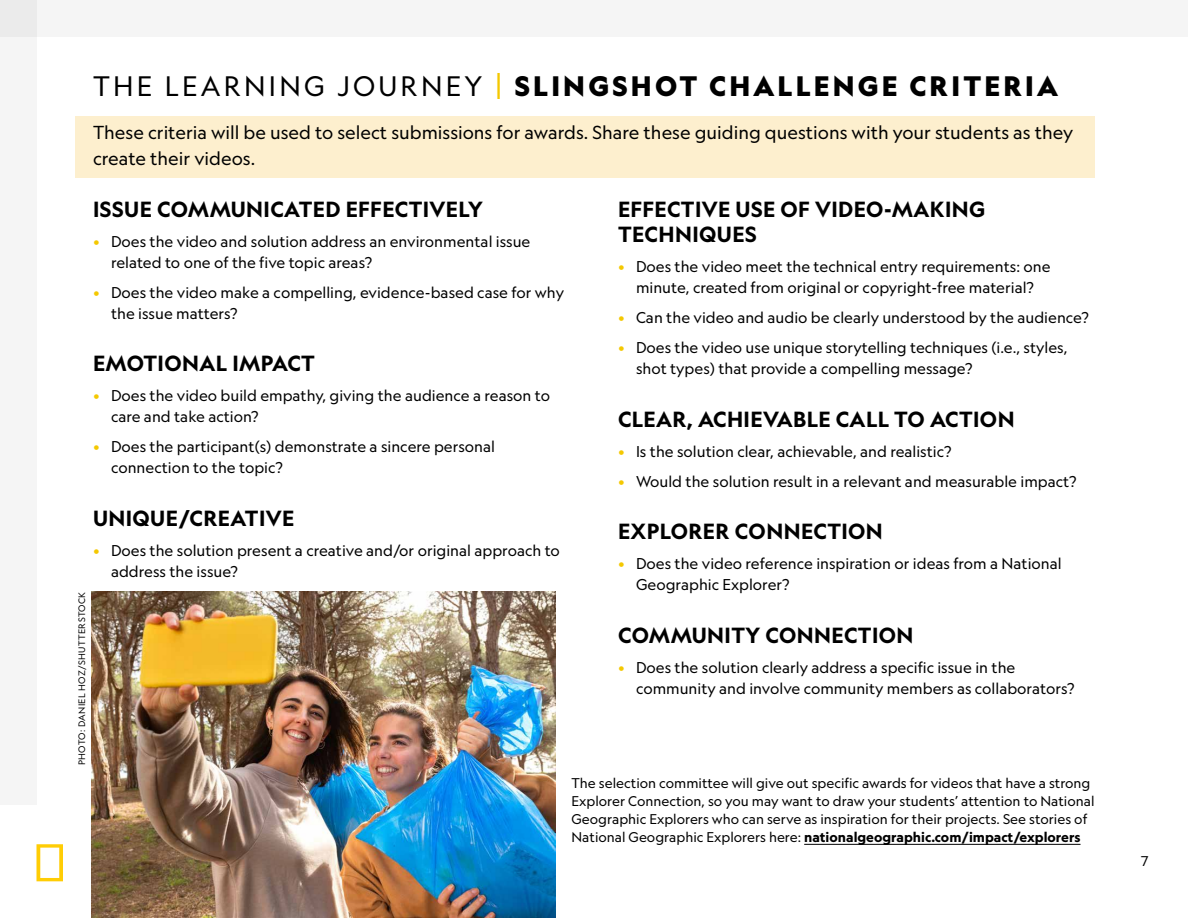
<style>
.page{position:relative;width:1188px;height:918px;background:#fff}
.page>*{position:absolute;margin:0;border:0;box-sizing:border-box;transform-origin:0 0}
.t1{font:900 27px "Geograph";letter-spacing:.12em;color:#000}
.t2{font:700 21px/25.5px "Geograph";letter-spacing:.02em;color:#000}
.t3{font:18px/25.5px "Geograph";color:#000}
.t4{font:15px/21px "Geograph";color:#000}
.t5{font:13.5px/18px "Geograph";color:#000}
.t6{font:9px "Geograph";letter-spacing:.04em;color:#000}
.s1{font-weight:400}
.s2{font-weight:400;font-size:35.7px;color:#f4c801}
.s3{color:#f4c801}
.s4{font-weight:700}
</style>
<div class="page">
<svg style="left:36px;top:844px;width:27px;height:37px"></svg>
<div style="left:0;top:0;width:38px;height:806px;background:#f5f5f5"></div>
<div style="left:0;top:0;width:1188px;height:38px;background:#f5f5f5"></div>
<div style="left:75px;top:116px;width:1020px;height:62px;background:#fdefce"></div>
<img style="left:91px;top:592px;width:465px;height:326px">
<hr style="left:804px;top:844px;width:277px;height:1px;background:#000">
<h1 class="t1" style="left:93px;top:68px;width:967px"><span class="s1">THE LEARNING JOURNEY</span> <span class="s2">|</span> SLINGSHOT CHALLENGE CRITERIA</h1>
<p class="t3" style="left:93px;top:120px;width:982px">These criteria will be used to select submissions for awards. Share these guiding questions with your students as they create their videos.</p>
<h2 class="t2" style="left:93px;top:196px;width:391px">ISSUE COMMUNICATED EFFECTIVELY</h2>
<p class="t4" style="left:111px;top:230px;width:421px;text-indent:-18px"><span class="s3">•</span> Does the video and solution address an environmental issue related to one of the five topic areas?</p>
<p class="t4" style="left:111px;top:281px;width:455px;text-indent:-18px"><span class="s3">•</span> Does the video make a compelling, evidence-based case for why the issue matters?</p>
<h2 class="t2" style="left:93px;top:350px;width:224px">EMOTIONAL IMPACT</h2>
<p class="t4" style="left:111px;top:385px;width:441px;text-indent:-18px"><span class="s3">•</span> Does the video build empathy, giving the audience a reason to care and take action?</p>
<p class="t4" style="left:111px;top:436px;width:386px;text-indent:-18px"><span class="s3">•</span> Does the participant(s) demonstrate a sincere personal connection to the topic?</p>
<h2 class="t2" style="left:93px;top:505px;width:203px">UNIQUE/CREATIVE</h2>
<p class="t4" style="left:111px;top:539px;width:450px;text-indent:-18px"><span class="s3">•</span> Does the solution present a creative and/or original approach to address the issue?</p>
<h2 class="t2" style="left:618px;top:196px;width:369px">EFFECTIVE USE OF VIDEO-MAKING<br>TECHNIQUES</h2>
<p class="t4" style="left:618px;top:256px;width:434px;text-align:center"><span class="s3">•</span> Does the video meet the technical entry requirements: one minute, created from original or copyright-free material?</p>
<p class="t4" style="left:618px;top:307px;width:472px"><span class="s3">•</span> Can the video and audio be clearly understood by the audience?</p>
<p class="t4" style="left:636px;top:337px;width:433px;text-indent:-18px"><span class="s3">•</span> Does the video use unique storytelling techniques (i.e., styles, shot types) that provide a compelling message?</p>
<h2 class="t2" style="left:618px;top:406px;width:398px">CLEAR, ACHIEVABLE CALL TO ACTION</h2>
<p class="t4" style="left:618px;top:440px;width:335px"><span class="s3">•</span> Is the solution clear, achievable, and realistic?</p>
<p class="t4" style="left:618px;top:470px;width:460px"><span class="s3">•</span> Would the solution result in a relevant and measurable impact?</p>
<h2 class="t2" style="left:618px;top:518px;width:266px">EXPLORER CONNECTION</h2>
<p class="t4" style="left:636px;top:553px;width:427px;text-indent:-18px"><span class="s3">•</span> Does the video reference inspiration or ideas from a National<br>Geographic Explorer?</p>
<h2 class="t2" style="left:618px;top:622px;width:297px">COMMUNITY CONNECTION</h2>
<p class="t4" style="left:636px;top:656px;width:440px;text-indent:-18px"><span class="s3">•</span> Does the solution clearly address a specific issue in the community and involve community members as collaborators?</p>
<p class="t6" style="left:76px;top:765px;width:175px;rotate:-90deg">PHOTO: DANIEL HOZ/SHUTTERSTOCK</p>
<p class="t5" style="left:572px;top:774px;width:525px">The selection committee will give out specific awards for videos that have a strong Explorer Connection, so you may want to draw your students’ attention to National Geographic Explorers who can serve as inspiration for their projects. See stories of National Geographic Explorers here: <span class="s4">nationalgeographic.com/impact/explorers</span></p>
<p class="t5" style="left:1141px;top:852px;width:9px">7</p>
</div>
